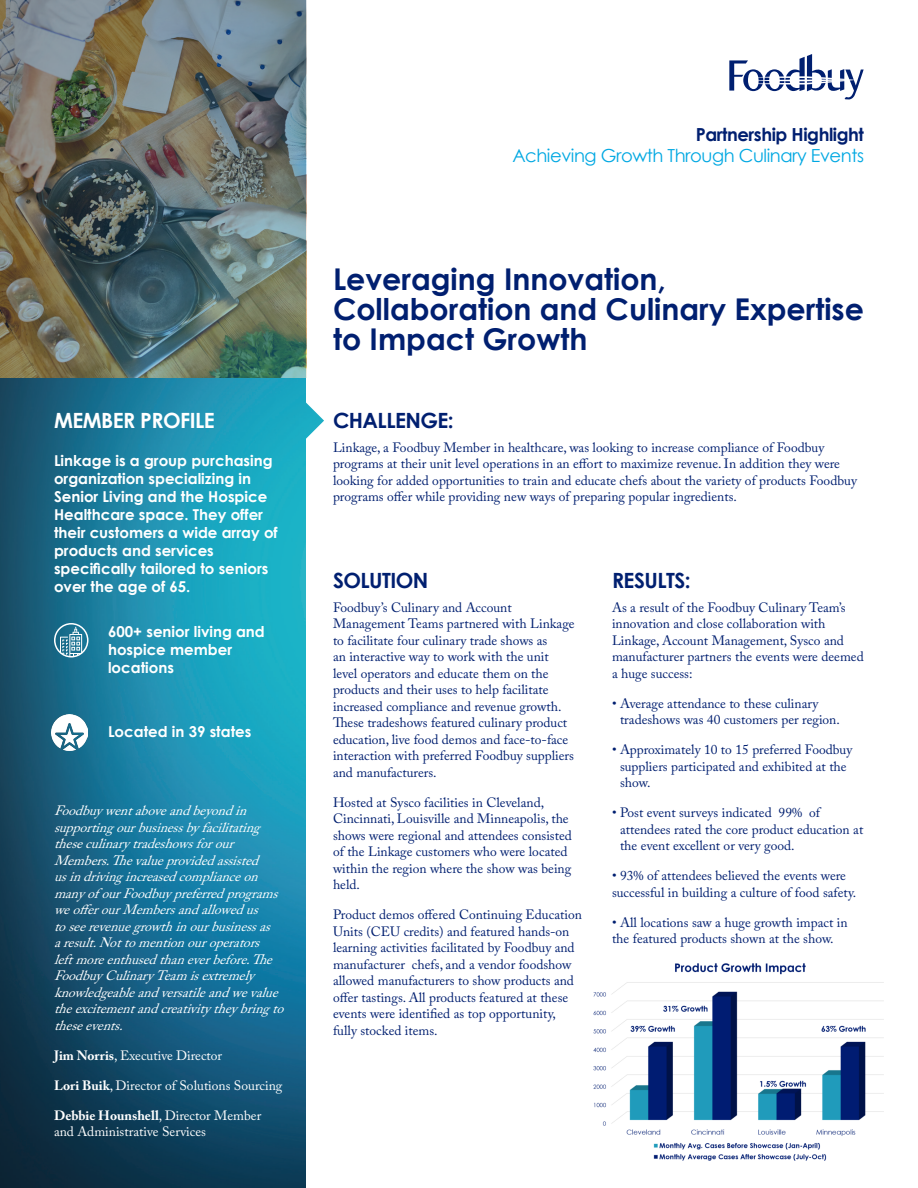
<style>
.page{position:relative;width:918px;height:1188px;background:#fff}
.page>*{position:absolute;margin:0;border:0;box-sizing:border-box;transform-origin:0 0}
.t1{font:700 30px/30px "Century Gothic";color:#001f70}
.t2{font:700 21px "Century Gothic";letter-spacing:-.025em;color:#001f70}
.t3{font:700 21px "Century Gothic";letter-spacing:-.025em;color:#fff}
.t4{font:18px/21.6px "Century Gothic";letter-spacing:-.025em;color:#00a8e2;text-align:right}
.Profile{font:700 15px/18px "Century Gothic";color:#fff}
.Body{font:13.5px/16.5px "Adobe Caslon Pro";color:#001f70}
.Body-2{font:italic 13.5px/16.5px "Adobe Caslon Pro";color:#fff}
.Body-3{font:13.5px/16.5px "Adobe Caslon Pro";color:#fff}
.s1{font-weight:700}
.s2{font-weight:700;color:#001f70}
</style>
<div class="page">
<img style="left:0;top:0;width:324px;height:1188px">
<svg style="left:60px;top:627px;width:22px;height:30px"></svg>
<div style="left:54px;top:623px;width:34px;height:35px;border:2px solid #fff;border-radius:50%"></div>
<img style="left:51px;top:714px;width:36px;height:37px">
<svg style="left:729px;top:54px;width:135px;height:46px"></svg>
<img style="left:0;top:0;width:306px;height:378px">
<img style="left:593px;top:963px;width:291px;height:198px">
<p class="t3" style="left:54px;top:405px;width:162px">MEMBER PROFILE</p>
<p class="Profile" style="left:54px;top:450px;width:220px">Linkage is a group purchasing organization specializing in</p>
<p class="Profile" style="left:54px;top:486px;width:225px">Senior Living and the Hospice<br>Healthcare space. They offer their customers a wide array of products and services</p>
<p class="Profile" style="left:54px;top:558px;width:216px">specifically tailored to seniors over the age of 65.</p>
<p class="Profile" style="left:108px;top:621px;width:158px">600+ senior living and hospice member locations</p>
<p class="Profile" style="left:108px;top:722px;width:145px">Located in 39 states</p>
<p class="Body-2" style="left:54px;top:802px;width:239px">Foodbuywentaboveandbeyondin supportingourbusinessbyfacilitating theseculinarytradeshowsforour Members.Thevalueprovidedassisted usindrivingincreasedcomplianceon manyofourFoodbuypreferredprograms weofferourMembersandallowedus toseerevenuegrowthinourbusinessas aresult.Nottomentionouroperators leftmoreenthusedthaneverbefore.The FoodbuyCulinaryTeamisextremely knowledgeableandversatileandwevalue theexcitementandcreativitytheybringto theseevents.</p>
<p class="Body-3" style="left:54px;top:1047px;width:170px"><span class="s1">Jim Norris</span>, Executive Director</p>
<p class="Body-3" style="left:54px;top:1077px;width:230px"><span class="s1">Lori Buik</span>, Director of Solutions Sourcing</p>
<p class="Body-3" style="left:54px;top:1107px;width:209px"><span class="s1">Debbie Hounshell</span>, Director Member and Administrative Services</p>
<h2 class="t4" style="left:512px;top:123px;width:353px"><span class="s2">Partnership Highlight<br></span>Achieving Growth Through Culinary Events</h2>
<h1 class="t1" style="left:333px;top:262px;width:533px">Leveraging Innovation,<br>Collaboration and Culinary Expertise to Impact Growth</h1>
<h2 class="t2" style="left:333px;top:405px;width:122px">CHALLENGE:</h2>
<p class="Body" style="left:333px;top:439px;width:525px">Linkage, a Foodbuy Member in healthcare, was looking to increase compliance of Foodbuy programs at their unit level operations in an effort to maximize revenue. In addition they were looking for added opportunities to train and educate chefs about the variety of products Foodbuy programs offer while providing new ways of preparing popular ingredients.</p>
<h2 class="t2" style="left:333px;top:565px;width:97px">SOLUTION</h2>
<p class="Body" style="left:333px;top:599px;width:243px">Foodbuy’s Culinary and Account Management Teams partnered with Linkage to facilitate four culinary trade shows as<br>an interactive way to work with the unit level operators and educate them on the products and their uses to help facilitate increased compliance and revenue growth.<br>These tradeshows featured culinary product education, live food demos and face-to-face interaction with preferred Foodbuy suppliers and manufacturers.</p>
<p class="Body" style="left:333px;top:794px;width:240px">Hosted at Sysco facilities in Cleveland, Cincinnati, Louisville and Minneapolis, the shows were regional and attendees consisted of the Linkage customers who were located within the region where the show was being held.</p>
<p class="Body" style="left:333px;top:906px;width:251px">Product demos offered Continuing Education Units (CEU credits) and featured hands-on learning activities facilitated by Foodbuy and manufacturer chefs, and a vendor foodshow allowed manufacturers to show products and offer tastings. All products featured at these events were identified as top opportunity, fully stocked items.</p>
<h2 class="t2" style="left:612px;top:565px;width:80px">RESULTS:</h2>
<p class="Body" style="left:612px;top:599px;width:253px">As a result of the Foodbuy Culinary Team’s innovation and close collaboration with Linkage, Account Management, Sysco and manufacturer partners the events were deemed a huge success:</p>
<p class="Body" style="left:620px;top:695px;width:221px;text-indent:-8px">• Average attendance to these culinary tradeshows was 40 customers per region.</p>
<p class="Body" style="left:620px;top:741px;width:234px;text-indent:-8px">• Approximately 10 to 15 preferred Foodbuy suppliers participated and exhibited at the show.</p>
<p class="Body" style="left:620px;top:804px;width:245px;text-indent:-8px">• Post event surveys indicated 99% of attendees rated the core product education at the event excellent or very good.</p>
<p class="Body" style="left:612px;top:867px;width:246px">• 93% of attendees believed the events were successful in building a culture of food safety.</p>
<p class="Body" style="left:612px;top:914px;width:237px">• All locations saw a huge growth impact in the featured products shown at the show.</p>
</div>
